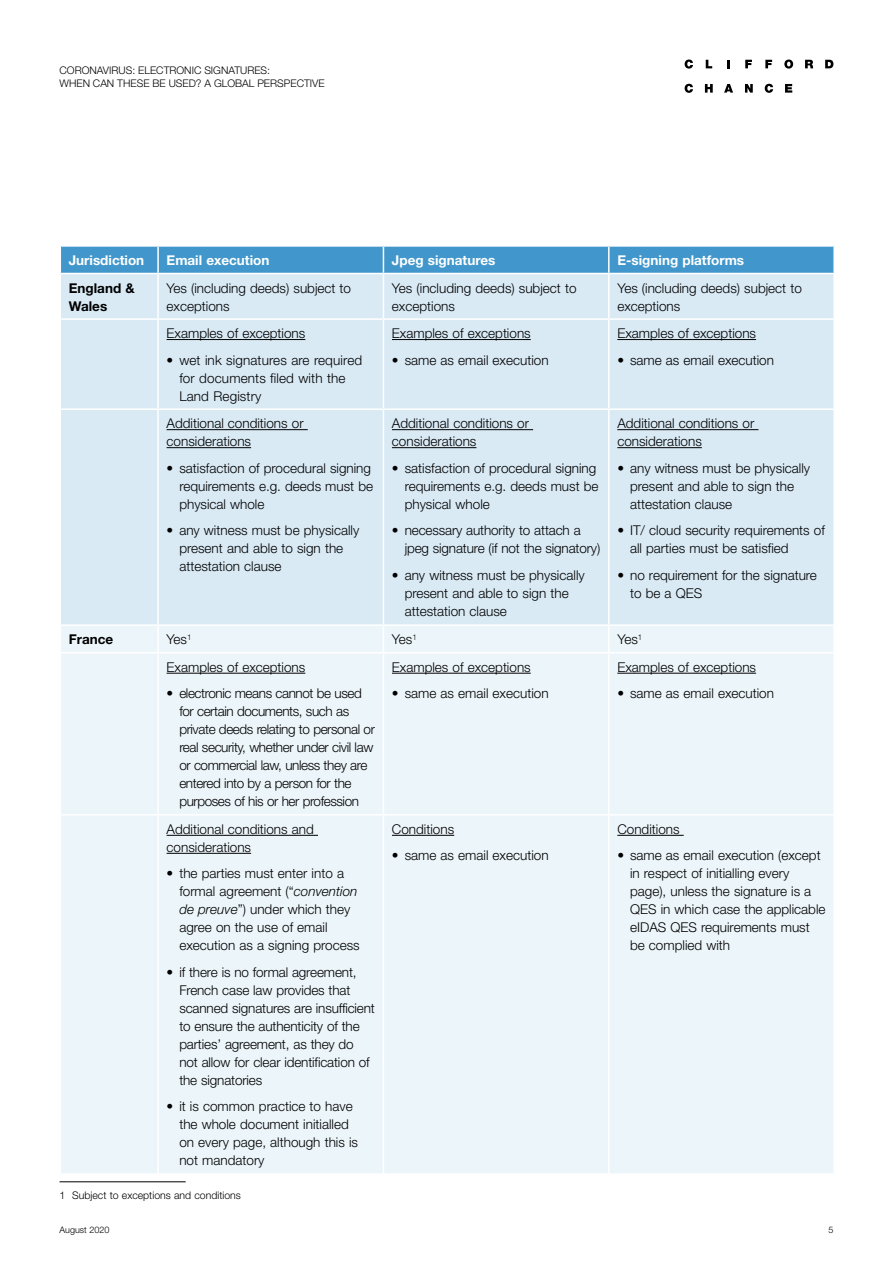
<style>
.page{position:relative;width:893px;height:1263px;background:#fff}
.page>*{position:absolute;margin:0;border:0;box-sizing:border-box;transform-origin:0 0}
.t1{font:300 13.5px/18px "Helvetica Neue LT";color:#000}
.t2{font:300 13.5px/18px "Helvetica Neue LT";letter-spacing:-.03em;color:#000}
.t3{font:700 13.5px "Helvetica Neue LT";color:#fff}
.t4{font:700 13.5px/18px "Helvetica Neue LT";color:#000}
.t5{font:300 10.5px/13.5px "Helvetica Neue LT";color:#000}
.t6{font:300 9px "Helvetica Neue LT";color:#000}
.s1{font-style:italic}
</style>
<div class="page">
<svg style="left:685px;top:60px;width:8px;height:9px"></svg>
<svg style="left:706px;top:60px;width:6px;height:8px"></svg>
<svg style="left:727px;top:60px;width:2px;height:8px"></svg>
<svg style="left:745px;top:60px;width:7px;height:8px"></svg>
<svg style="left:765px;top:60px;width:7px;height:8px"></svg>
<svg style="left:784px;top:60px;width:9px;height:9px"></svg>
<svg style="left:805px;top:60px;width:8px;height:8px"></svg>
<svg style="left:825px;top:60px;width:8px;height:8px"></svg>
<svg style="left:685px;top:84px;width:8px;height:9px"></svg>
<svg style="left:705px;top:84px;width:8px;height:9px"></svg>
<svg style="left:724px;top:84px;width:9px;height:9px"></svg>
<svg style="left:745px;top:84px;width:8px;height:9px"></svg>
<svg style="left:765px;top:84px;width:8px;height:9px"></svg>
<svg style="left:785px;top:84px;width:7px;height:9px"></svg>
<div style="left:61px;top:274px;width:772px;height:350px;background:#d9eaf5"></div>
<div style="left:61px;top:626px;width:772px;height:547px;background:#ecf5fa"></div>
<hr style="left:157px;top:274px;width:2px;height:44px;background:#fff">
<hr style="left:383px;top:274px;width:1px;height:44px;background:#fff">
<hr style="left:608px;top:274px;width:2px;height:44px;background:#fff">
<hr style="left:157px;top:626px;width:2px;height:26px;background:#fff">
<svg style="left:383px;top:626px;width:1px;height:26px"></svg>
<hr style="left:608px;top:626px;width:2px;height:26px;background:#fff">
<svg style="left:60px;top:246px;width:773px;height:27px;background:#479acc"></svg>
<hr style="left:609px;top:245px;width:226px;height:2px;background:#fff">
<hr style="left:608px;top:247px;width:2px;height:26px;background:#fff">
<hr style="left:60px;top:318px;width:98px;height:2px;background:#fff">
<hr style="left:158px;top:318px;width:225px;height:2px;background:#fff">
<hr style="left:383px;top:318px;width:226px;height:2px;background:#fff">
<hr style="left:609px;top:318px;width:226px;height:2px;background:#fff">
<hr style="left:157px;top:320px;width:2px;height:88px;background:#fff">
<hr style="left:383px;top:320px;width:1px;height:88px;background:#fff">
<hr style="left:608px;top:320px;width:2px;height:88px;background:#fff">
<hr style="left:157px;top:410px;width:2px;height:214px;background:#fff">
<hr style="left:383px;top:410px;width:1px;height:214px;background:#fff">
<hr style="left:608px;top:410px;width:2px;height:214px;background:#fff">
<hr style="left:60px;top:408px;width:98px;height:2px;background:#fff">
<hr style="left:158px;top:408px;width:225px;height:2px;background:#fff">
<hr style="left:383px;top:408px;width:226px;height:2px;background:#fff">
<hr style="left:609px;top:408px;width:226px;height:2px;background:#fff">
<hr style="left:60px;top:652px;width:98px;height:1px;background:#fff">
<hr style="left:158px;top:652px;width:225px;height:1px;background:#fff">
<hr style="left:383px;top:652px;width:226px;height:1px;background:#fff">
<hr style="left:609px;top:652px;width:226px;height:1px;background:#fff">
<hr style="left:157px;top:653px;width:2px;height:161px;background:#fff">
<hr style="left:383px;top:653px;width:1px;height:161px;background:#fff">
<hr style="left:608px;top:653px;width:2px;height:161px;background:#fff">
<hr style="left:157px;top:816px;width:2px;height:357px;background:#fff">
<hr style="left:383px;top:816px;width:1px;height:357px;background:#fff">
<hr style="left:608px;top:816px;width:2px;height:357px;background:#fff">
<hr style="left:60px;top:814px;width:98px;height:2px;background:#fff">
<hr style="left:158px;top:814px;width:225px;height:2px;background:#fff">
<hr style="left:383px;top:814px;width:226px;height:2px;background:#fff">
<hr style="left:609px;top:814px;width:226px;height:2px;background:#fff">
<hr style="left:167px;top:339px;width:138px;height:1px;background:#000">
<hr style="left:392px;top:339px;width:139px;height:1px;background:#000">
<hr style="left:617px;top:339px;width:139px;height:1px;background:#000">
<hr style="left:167px;top:429px;width:141px;height:1px;background:#000">
<hr style="left:167px;top:447px;width:84px;height:1px;background:#000">
<hr style="left:392px;top:429px;width:141px;height:1px;background:#000">
<hr style="left:392px;top:447px;width:84px;height:1px;background:#000">
<hr style="left:617px;top:429px;width:141px;height:1px;background:#000">
<hr style="left:617px;top:447px;width:85px;height:1px;background:#000">
<hr style="left:167px;top:673px;width:138px;height:1px;background:#000">
<hr style="left:392px;top:673px;width:139px;height:1px;background:#000">
<hr style="left:617px;top:673px;width:139px;height:1px;background:#000">
<hr style="left:167px;top:835px;width:151px;height:1px;background:#000">
<hr style="left:167px;top:853px;width:84px;height:1px;background:#000">
<hr style="left:392px;top:835px;width:62px;height:1px;background:#000">
<hr style="left:617px;top:835px;width:67px;height:1px;background:#000">
<hr style="left:60px;top:1181px;width:126px;height:1px;background:#000">
<p class="t5" style="left:60px;top:63px;width:267px">CORONAVIRUS: ELECTRONIC SIGNATURES:<br>WHEN CAN THESE BE USED? A GLOBAL PERSPECTIVE</p>
<p class="t3" style="left:69px;top:252px;width:77px">Jurisdiction</p>
<p class="t3" style="left:167px;top:252px;width:104px">Email execution</p>
<p class="t3" style="left:392px;top:252px;width:105px">Jpeg signatures</p>
<p class="t3" style="left:617px;top:252px;width:128px">E-signing platforms</p>
<p class="t4" style="left:69px;top:278px;width:67px">England &amp;<br>Wales</p>
<p class="t1" style="left:167px;top:278px;width:186px">Yes (including deeds) subject to exceptions</p>
<p class="t1" style="left:392px;top:278px;width:186px">Yes (including deeds) subject to exceptions</p>
<p class="t1" style="left:617px;top:278px;width:186px">Yes (including deeds) subject to exceptions</p>
<p class="t1" style="left:167px;top:324px;width:140px">Examples of exceptions</p>
<p class="t1" style="left:179px;top:351px;width:184px;text-indent:-13px">• wet ink signatures are required for documents filed with the<br>Land Registry</p>
<p class="t1" style="left:392px;top:324px;width:140px">Examples of exceptions</p>
<p class="t1" style="left:392px;top:351px;width:158px">• same as email execution</p>
<p class="t1" style="left:617px;top:324px;width:140px">Examples of exceptions</p>
<p class="t1" style="left:617px;top:351px;width:158px">• same as email execution</p>
<p class="t1" style="left:167px;top:414px;width:139px">Additional conditions or considerations</p>
<p class="t1" style="left:179px;top:459px;width:195px;text-indent:-13px">• satisfaction of procedural signing requirements e.g. deeds must be physical whole</p>
<p class="t1" style="left:179px;top:521px;width:182px;text-indent:-13px">• any witness must be physically present and able to sign the attestation clause</p>
<p class="t1" style="left:392px;top:414px;width:139px">Additional conditions or considerations</p>
<p class="t1" style="left:405px;top:459px;width:195px;text-indent:-13px">• satisfaction of procedural signing requirements e.g. deeds must be physical whole</p>
<p class="t1" style="left:405px;top:521px;width:197px;text-indent:-13px">• necessary authority to attach a jpeg signature (if not the signatory)</p>
<p class="t1" style="left:405px;top:566px;width:182px;text-indent:-13px">• any witness must be physically present and able to sign the attestation clause</p>
<p class="t1" style="left:617px;top:414px;width:139px">Additional conditions or considerations</p>
<p class="t1" style="left:630px;top:459px;width:182px;text-indent:-13px">• any witness must be physically present and able to sign the attestation clause</p>
<p class="t1" style="left:630px;top:521px;width:196px;text-indent:-13px">• IT/ cloud security requirements of all parties must be satisfied</p>
<p class="t1" style="left:630px;top:566px;width:188px;text-indent:-13px">• no requirement for the signature to be a QES</p>
<p class="t4" style="left:69px;top:630px;width:46px">France</p>
<p class="t1" style="left:167px;top:630px;width:26px">Yes<sup>1</sup></p>
<p class="t1" style="left:392px;top:630px;width:26px">Yes<sup>1</sup></p>
<p class="t1" style="left:617px;top:630px;width:26px">Yes<sup>1</sup></p>
<p class="t1" style="left:167px;top:658px;width:140px">Examples of exceptions</p>
<p class="t2" style="left:179px;top:684px;width:197px;text-indent:-13px">• electronic means cannot be used for certain documents, such as private deeds relating to personal or real security, whether under civil law or commercial law, unless they are entered into by a person for the purposes of his or her profession</p>
<p class="t1" style="left:392px;top:658px;width:140px">Examples of exceptions</p>
<p class="t1" style="left:392px;top:684px;width:158px">• same as email execution</p>
<p class="t1" style="left:617px;top:658px;width:140px">Examples of exceptions</p>
<p class="t1" style="left:617px;top:684px;width:158px">• same as email execution</p>
<p class="t1" style="left:167px;top:820px;width:149px">Additional conditions and considerations</p>
<p class="t1" style="left:179px;top:864px;width:182px;text-indent:-13px">• the parties must enter into a formal agreement (“<span class="s1">convention de preuve</span>”) under which they agree on the use of email execution as a signing process</p>
<p class="t1" style="left:179px;top:963px;width:197px;text-indent:-13px">• if there is no formal agreement,<br>French case law provides that scanned signatures are insufficient to ensure the authenticity of the parties’ agreement, as they do not allow for clear identification of the signatories</p>
<p class="t1" style="left:179px;top:1097px;width:180px;text-indent:-13px">• it is common practice to have the whole document initialled on every page, although this is not mandatory</p>
<p class="t5" style="left:60px;top:1188px;width:183px">1 Subject to exceptions and conditions</p>
<p class="t6" style="left:60px;top:1224px;width:51px">August 2020</p>
<p class="t1" style="left:392px;top:820px;width:64px">Conditions</p>
<p class="t1" style="left:392px;top:846px;width:158px">• same as email execution</p>
<p class="t1" style="left:617px;top:820px;width:64px">Conditions</p>
<p class="t1" style="left:630px;top:846px;width:197px;text-indent:-13px">• same as email execution (except in respect of initialling every page), unless the signature is a<br>QES in which case the applicable eIDAS QES requirements must be complied with</p>
<p class="t6" style="left:828px;top:1224px;width:7px">5</p>
</div>
